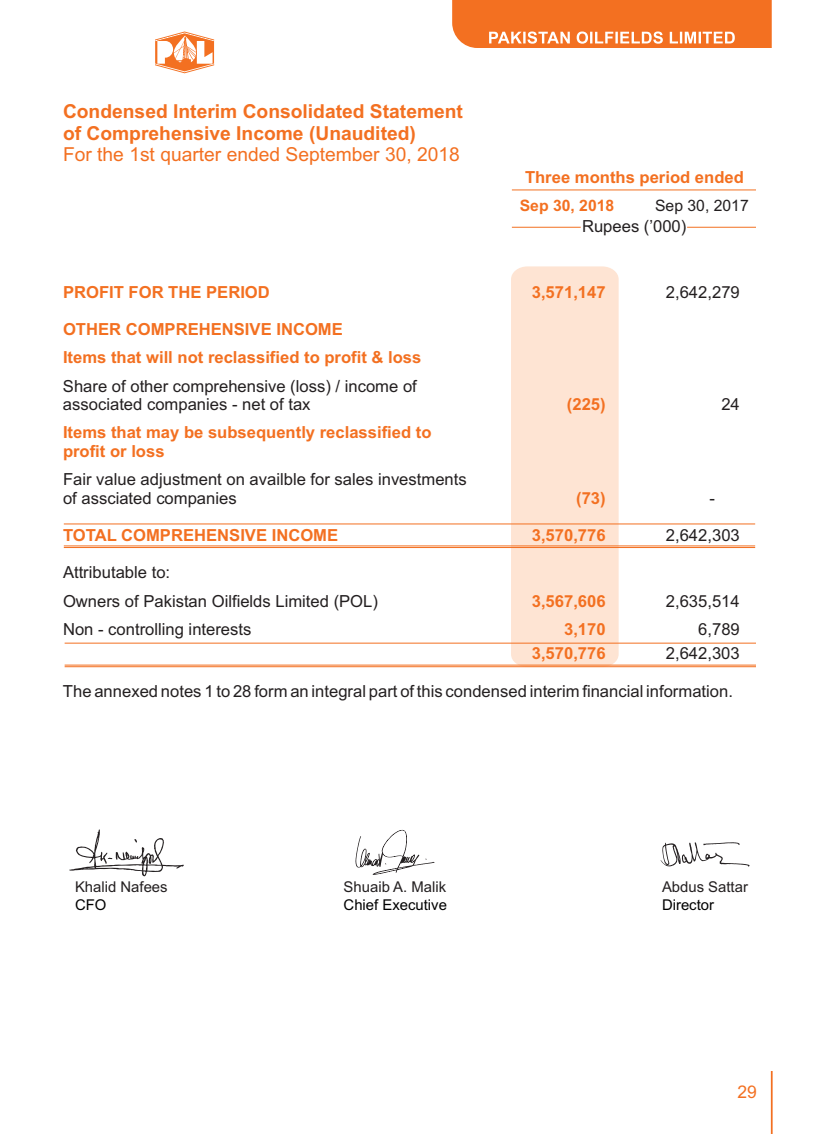
<style>
.page{position:relative;width:819px;height:1134px;background:#fff}
.page>*{position:absolute;margin:0;border:0;box-sizing:border-box;transform-origin:0 0}
.t1{font:700 19.25px/21.5px "Arial";color:#f37021}
.t2{font:19.25px "Arial";color:#f37021}
.t3{font:17.5px "Arial";color:#f37021}
.t4{font:16.62px/18.6px "Arial";color:#231f20}
.t5{font:700 16.62px/28.3px "Arial";color:#f37021}
.t6{font:700 15.75px "Arial";color:#f37021}
.t7{font:15.75px "Arial";color:#231f20}
.t8{font:14.88px "Arial";color:#231f20}
.t9{font:14.88px "Arial";color:#000}
</style>
<div class="page">
<div style="left:511px;top:266px;width:108px;height:399px;background:#fee4d3"></div>
<svg style="left:155px;top:32px;width:59px;height:41px"></svg>
<svg style="left:452px;top:0;width:320px;height:48px;background:#f47d35"></svg>
<hr style="left:771px;top:1071px;width:2px;height:63px;background:#f37021">
<hr style="left:65px;top:643px;width:691px;height:1px;background:#f37021">
<hr style="left:65px;top:665px;width:691px;height:1px;background:#f37021">
<hr style="left:65px;top:666px;width:691px;height:1px;background:#f37021">
<hr style="left:64px;top:524px;width:691px;height:1px;background:#f37021">
<hr style="left:64px;top:545px;width:691px;height:1px;background:#f37021">
<hr style="left:64px;top:547px;width:691px;height:1px;background:#f37021">
<svg style="left:661px;top:842px;width:89px;height:25px"></svg>
<svg style="left:355px;top:830px;width:80px;height:45px"></svg>
<svg style="left:69px;top:829px;width:115px;height:47px"></svg>
<hr style="left:512px;top:190px;width:244px;height:1px;background:#f37021">
<hr style="left:687px;top:227px;width:69px;height:1px;background:#f37021">
<hr style="left:512px;top:227px;width:69px;height:1px;background:#f37021">
<p class="t1" style="left:63px;top:103px;width:402px">Condensed Interim Consolidated Statement of Comprehensive Income (Unaudited)</p>
<p class="t2" style="left:63px;top:147px;width:398px">For the 1st quarter ended September 30, 2018</p>
<p class="t5" style="left:525px;top:165px;width:220px">Three months period ended</p>
<p class="t4" style="left:582px;top:218px;width:106px">Rupees (’000)</p>
<p class="t6" style="left:520px;top:200px;width:96px">Sep 30, 2018</p>
<p class="t7" style="left:655px;top:200px;width:95px">Sep 30, 2017</p>
<p class="t5" style="left:63px;top:279px;width:208px">PROFIT FOR THE PERIOD</p>
<p class="t5" style="left:532px;top:279px;width:75px">3,571,147</p>
<p class="t5" style="left:63px;top:316px;width:360px">OTHER COMPREHENSIVE INCOME<br>Items that will not reclassified to profit &amp; loss</p>
<p class="t5" style="left:567px;top:392px;width:40px">(225)</p>
<p class="t5" style="left:63px;top:425px;width:370px;line-height:18.6px">Items that may be subsequently reclassified to profit or loss</p>
<p class="t5" style="left:576px;top:486px;width:31px">(73)</p>
<p class="t5" style="left:63px;top:523px;width:277px">TOTAL COMPREHENSIVE INCOME</p>
<p class="t5" style="left:532px;top:523px;width:75px">3,570,776</p>
<p class="t4" style="left:63px;top:378px;width:355px">Share of other comprehensive (loss) / income of associated companies - net of tax</p>
<p class="t4" style="left:63px;top:472px;width:405px">Fair value adjustment on availble for sales investments of assciated companies</p>
<p class="t4" style="left:666px;top:284px;width:75px">2,642,279</p>
<p class="t4" style="left:721px;top:397px;width:20px">24</p>
<p class="t4" style="left:709px;top:490px;width:7px">-</p>
<p class="t4" style="left:666px;top:528px;width:75px">2,642,303</p>
<p class="t4" style="left:63px;top:560px;width:317px;line-height:28.3px">Attributable to:<br>Owners of Pakistan Oilfields Limited (POL)</p>
<p class="t4" style="left:666px;top:593px;width:75px">2,635,514</p>
<p class="t5" style="left:532px;top:588px;width:75px;text-align:right">3,567,606<br>3,170</p>
<p class="t5" style="left:532px;top:641px;width:75px">3,570,776</p>
<p class="t4" style="left:63px;top:621px;width:190px">Non - controlling interests</p>
<p class="t4" style="left:666px;top:618px;width:75px;line-height:24.5px;text-align:right">6,789<br>2,642,303</p>
<p class="t4" style="left:63px;top:683px;width:672px">The annexed notes 1 to 28 form an integral part of this condensed interim financial information.</p>
<p class="t8" style="left:75px;top:881px;width:94px">Khalid Nafees</p>
<p class="t9" style="left:75px;top:899px;width:33px">CFO</p>
<p class="t8" style="left:344px;top:881px;width:104px">Shuaib A. Malik</p>
<p class="t9" style="left:344px;top:899px;width:105px">Chief Executive</p>
<p class="t8" style="left:662px;top:881px;width:87px">Abdus Sattar</p>
<p class="t9" style="left:662px;top:899px;width:54px">Director</p>
<p class="t3" style="left:737px;top:1085px;width:21px">29</p>
</div>
